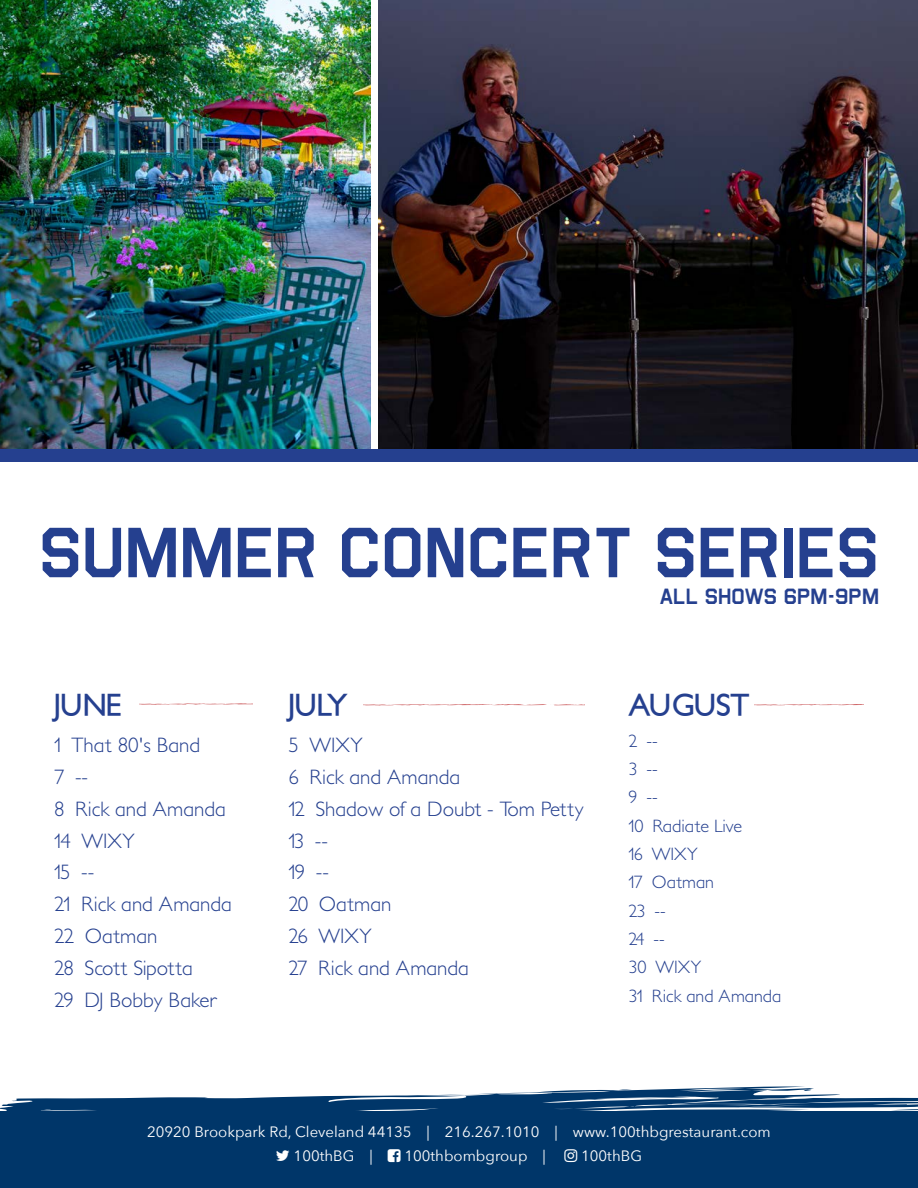
<style>
.page{position:relative;width:918px;height:1188px;background:#fff}
.page>*{position:absolute;margin:0;border:0;box-sizing:border-box;transform-origin:0 0}
.t1{font:67.5px "Airborne";color:#25408f}
.t2{font:700 30px "Petita";letter-spacing:-.03em;color:#25408f}
.t3{font:300 21px/32px "Petita";color:#25408f}
.t4{font:21px "Airborne";color:#25408f}
.t5{font:300 18px/28.3px "Petita";color:#25408f}
.t6{font:15px/24px "Avenir Next";color:#fff}
</style>
<div class="page">
<img style="left:0;top:0;width:371px;height:449px">
<img style="left:378px;top:0;width:540px;height:449px">
<div style="left:0;top:1112px;width:918px;height:76px;background:#003669"></div>
<svg style="left:0;top:1086px;width:918px;height:26px"></svg>
<div style="left:0;top:449px;width:918px;height:13px;background:#25408f"></div>
<svg style="left:363px;top:704px;width:221px;height:2px"></svg>
<svg style="left:139px;top:703px;width:114px;height:2px"></svg>
<svg style="left:755px;top:704px;width:109px;height:2px"></svg>
<h1 class="t1" style="left:39px;top:517px;width:841px">SUMMER CONCERT SERIES</h1>
<p class="t4" style="left:660px;top:585px;width:221px">ALL SHOWS 6PM-9PM</p>
<h2 class="t2" style="left:54px;top:687px;width:70px">JUNE</h2>
<p class="t3" style="left:54px;top:729px;width:179px">1 That 80's Band<br>7 --<br>8 Rick and Amanda<br>14 WIXY<br>15 --<br>21 Rick and Amanda<br>22 Oatman<br>28 Scott Sipotta<br>29 DJ Bobby Baker</p>
<h2 class="t2" style="left:288px;top:687px;width:61px">JULY</h2>
<p class="t3" style="left:288px;top:729px;width:297px">5 WIXY<br>6 Rick and Amanda<br>12 Shadow of a Doubt - Tom Petty<br>13 --<br>19 --<br>20 Oatman<br>26 WIXY<br>27 Rick and Amanda</p>
<h2 class="t2" style="left:628px;top:687px;width:123px">AUGUST</h2>
<p class="t5" style="left:628px;top:727px;width:154px">2 --<br>3 --<br>9 --<br>10 Radiate Live<br>16 WIXY<br>17 Oatman<br>23 --<br>24 --<br>30 WIXY<br>31 Rick and Amanda</p>
<p class="t6" style="left:294px;top:1119px;width:479px;text-indent:-147px">20920 Brookpark Rd, Cleveland 44135 | 216.267.1010 | www.100thbgrestaurant.com<br>100thBG |</p>
<p class="t6" style="left:404px;top:1143px;width:143px">100thbombgroup |</p>
<p class="t6" style="left:581px;top:1143px;width:62px">100thBG</p>
</div>
